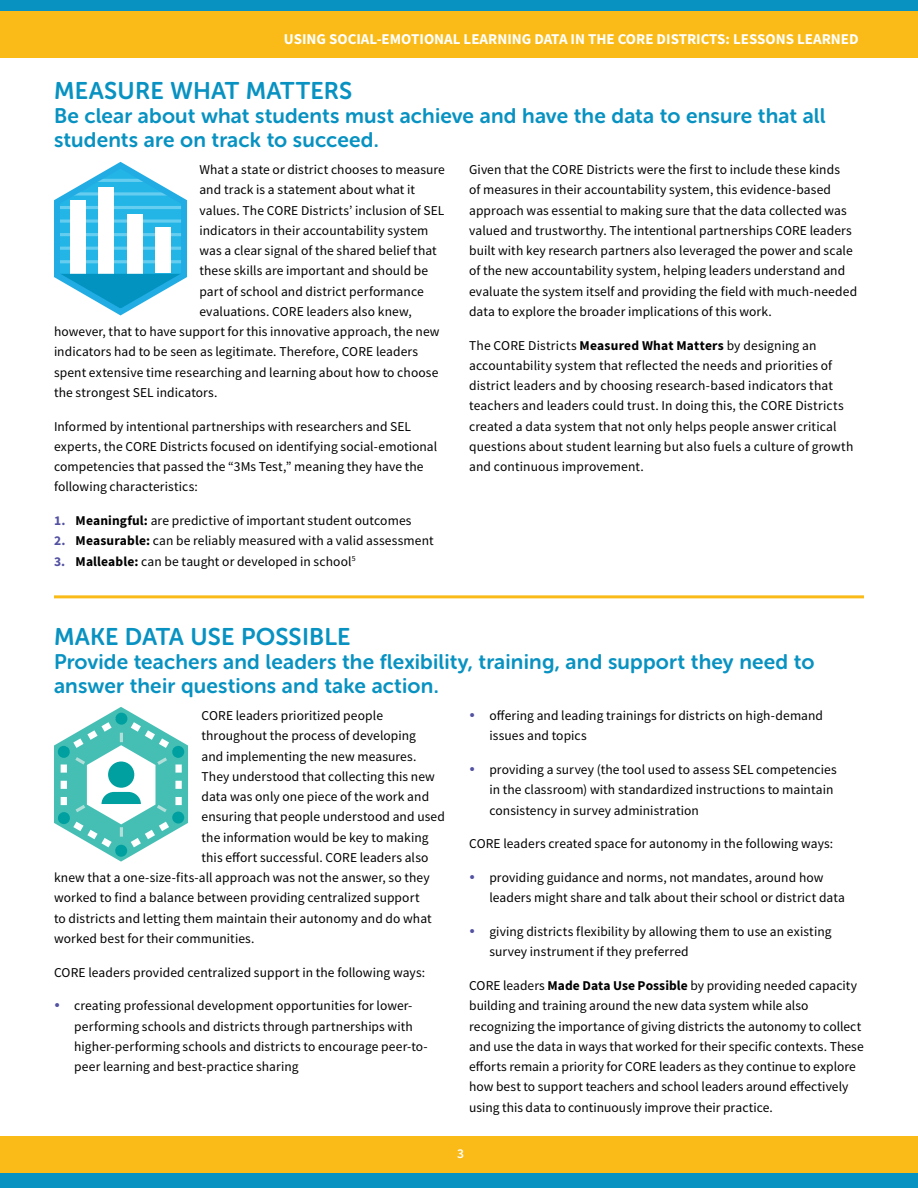
<style>
.page{position:relative;width:918px;height:1188px;background:#fff}
.page>*{position:absolute;margin:0;border:0;box-sizing:border-box;transform-origin:0 0}
.A_Subhead{font:24px "Museo Sans Rounded 700";letter-spacing:.005em;color:#0892c2}
.A_Subhead-2{font:21px/24px "Museo Sans Rounded 700";letter-spacing:.01em;color:#0892c2}
.t1{font:700 15px "Source Sans Pro";color:#fff}
.body{font:13.5px/20.2px "Source Sans Pro";letter-spacing:.005em;color:#000}
.t2{font:600 13.5px "Source Sans Pro";color:#fff}
.s1{font-weight:700;color:#5251a2}
.s2{font-weight:700}
</style>
<div class="page">
<div style="left:0;top:0;width:918px;height:58px;background:#fabb18"></div>
<div style="left:0;top:0;width:918px;height:11px;background:#0892c2"></div>
<div style="left:0;top:1137px;width:918px;height:47px;background:#fabb18"></div>
<div style="left:0;top:1174px;width:918px;height:14px;background:#0892c2"></div>
<svg style="left:54px;top:161px;width:134px;height:155px"></svg>
<div style="left:155px;top:227px;width:16px;height:46px;background:#fff"></div>
<svg style="left:54px;top:707px;width:134px;height:155px"></svg>
<div style="left:115px;top:713px;width:12px;height:12px;background:#00a0a0;border-radius:50%"></div>
<div style="left:172px;top:746px;width:12px;height:12px;background:#00a0a0;border-radius:50%"></div>
<div style="left:58px;top:746px;width:12px;height:12px;background:#00a0a0;border-radius:50%"></div>
<div style="left:115px;top:845px;width:12px;height:12px;background:#00a0a0;border-radius:50%"></div>
<div style="left:172px;top:812px;width:12px;height:12px;background:#00a0a0;border-radius:50%"></div>
<div style="left:58px;top:812px;width:12px;height:12px;background:#00a0a0;border-radius:50%"></div>
<hr style="left:54px;top:595px;width:810px;height:3px;background:#fabb18">
<p class="t1" style="left:284px;top:29px;width:576px">USING SOCIAL-EMOTIONAL LEARNING DATA IN THE CORE DISTRICTS: LESSONS LEARNED</p>
<p class="A_Subhead" style="left:54px;top:77px;width:300px">MEASURE WHAT MATTERS</p>
<p class="A_Subhead-2" style="left:54px;top:104px;width:773px">Be clear about what students must achieve and have the data to ensure that all students are on track to succeed.</p>
<p class="body" style="left:199px;top:159px;width:247px">What a state or district chooses to measure</p>
<p class="body" style="left:199px;top:180px;width:217px">and track is a statement about what it</p>
<p class="body" style="left:199px;top:200px;width:247px">values. The CORE Districts’ inclusion of SEL</p>
<p class="body" style="left:199px;top:220px;width:231px">indicators in their accountability system</p>
<p class="body" style="left:199px;top:240px;width:239px">was a clear signal of the shared belief that</p>
<p class="body" style="left:199px;top:261px;width:230px">these skills are important and should be</p>
<p class="body" style="left:199px;top:281px;width:226px">part of school and district performance</p>
<p class="body" style="left:199px;top:301px;width:214px">evaluations. CORE leaders also knew,</p>
<p class="body" style="left:54px;top:321px;width:387px">however, that to have support for this innovative approach, the new</p>
<p class="body" style="left:54px;top:342px;width:366px">indicators had to be seen as legitimate. Therefore, CORE leaders</p>
<p class="body" style="left:54px;top:362px;width:386px">spent extensive time researching and learning about how to choose</p>
<p class="body" style="left:54px;top:382px;width:165px">the strongest SEL indicators.</p>
<p class="body" style="left:54px;top:416px;width:385px">Informed by intentional partnerships with researchers and SEL experts, the CORE Districts focused on identifying social-emotional competencies that passed the “3Ms Test,” meaning they have the following characteristics:</p>
<p class="body" style="left:54px;top:510px;width:359px"><span class="s1">1.</span> <span class="s2">Meaningful:</span> are predictive of important student outcomes</p>
<p class="body" style="left:54px;top:531px;width:381px"><span class="s1">2.</span> <span class="s2">Measurable:</span> can be reliably measured with a valid assessment</p>
<p class="body" style="left:54px;top:551px;width:303px"><span class="s1">3.</span> <span class="s2">Malleable:</span> can be taught or developed in school<sup>5</sup></p>
<p class="body" style="left:469px;top:159px;width:390px">Given that the CORE Districts were the first to include these kinds<br>of measures in their accountability system, this evidence-based approach was essential to making sure that the data collected was valued and trustworthy. The intentional partnerships CORE leaders built with key research partners also leveraged the power and scale of the new accountability system, helping leaders understand and evaluate the system itself and providing the field with much-needed data to explore the broader implications of this work.</p>
<p class="body" style="left:469px;top:335px;width:386px">The CORE Districts <span class="s2">Measured What Matters</span> by designing an accountability system that reflected the needs and priorities of district leaders and by choosing research-based indicators that teachers and leaders could trust. In doing this, the CORE Districts created a data system that not only helps people answer critical questions about student learning but also fuels a culture of growth and continuous improvement.</p>
<p class="A_Subhead" style="left:54px;top:623px;width:298px">MAKE DATA USE POSSIBLE</p>
<p class="A_Subhead-2" style="left:54px;top:650px;width:762px">Provide teachers and leaders the flexibility, training, and support they need to answer their questions and take action.</p>
<p class="body" style="left:202px;top:705px;width:183px">CORE leaders prioritized people</p>
<p class="body" style="left:202px;top:726px;width:216px">throughout the process of developing</p>
<p class="body" style="left:202px;top:746px;width:216px">and implementing the new measures.</p>
<p class="body" style="left:202px;top:766px;width:235px">They understood that collecting this new</p>
<p class="body" style="left:202px;top:786px;width:229px">data was only one piece of the work and</p>
<p class="body" style="left:202px;top:807px;width:245px">ensuring that people understood and used</p>
<p class="body" style="left:202px;top:827px;width:229px">the information would be key to making</p>
<p class="body" style="left:202px;top:847px;width:229px">this effort successful. CORE leaders also</p>
<p class="body" style="left:54px;top:867px;width:377px">knew that a one-size-fits-all approach was not the answer, so they</p>
<p class="body" style="left:54px;top:888px;width:367px">worked to find a balance between providing centralized support</p>
<p class="body" style="left:54px;top:908px;width:379px">to districts and letting them maintain their autonomy and do what</p>
<p class="body" style="left:54px;top:928px;width:202px">worked best for their communities.</p>
<p class="body" style="left:54px;top:962px;width:373px">CORE leaders provided centralized support in the following ways:</p>
<p class="body" style="left:74px;top:996px;width:355px">creating professional development opportunities for lower&shy;performing schools and districts through partnerships with higher-performing schools and districts to encourage peer-to&shy;peer learning and best-practice sharing</p>
<p class="body" style="left:489px;top:705px;width:335px">offering and leading trainings for districts on high-demand issues and topics</p>
<p class="body" style="left:489px;top:759px;width:349px">providing a survey (the tool used to assess SEL competencies in the classroom) with standardized instructions to maintain consistency in survey administration</p>
<p class="body" style="left:469px;top:834px;width:366px">CORE leaders created space for autonomy in the following ways:</p>
<p class="body" style="left:489px;top:867px;width:357px">providing guidance and norms, not mandates, around how leaders might share and talk about their school or district data</p>
<p class="body" style="left:489px;top:921px;width:344px">giving districts flexibility by allowing them to use an existing survey instrument if they preferred</p>
<p class="body" style="left:469px;top:975px;width:396px">CORE leaders <span class="s2">Made Data Use Possible</span> by providing needed capacity building and training around the new data system while also recognizing the importance of giving districts the autonomy to collect and use the data in ways that worked for their specific contexts. These efforts remain a priority for CORE leaders as they continue to explore how best to support teachers and school leaders around effectively using this data to continuously improve their practice.</p>
<p class="t2" style="left:457px;top:1145px;width:8px">3</p>
</div>
